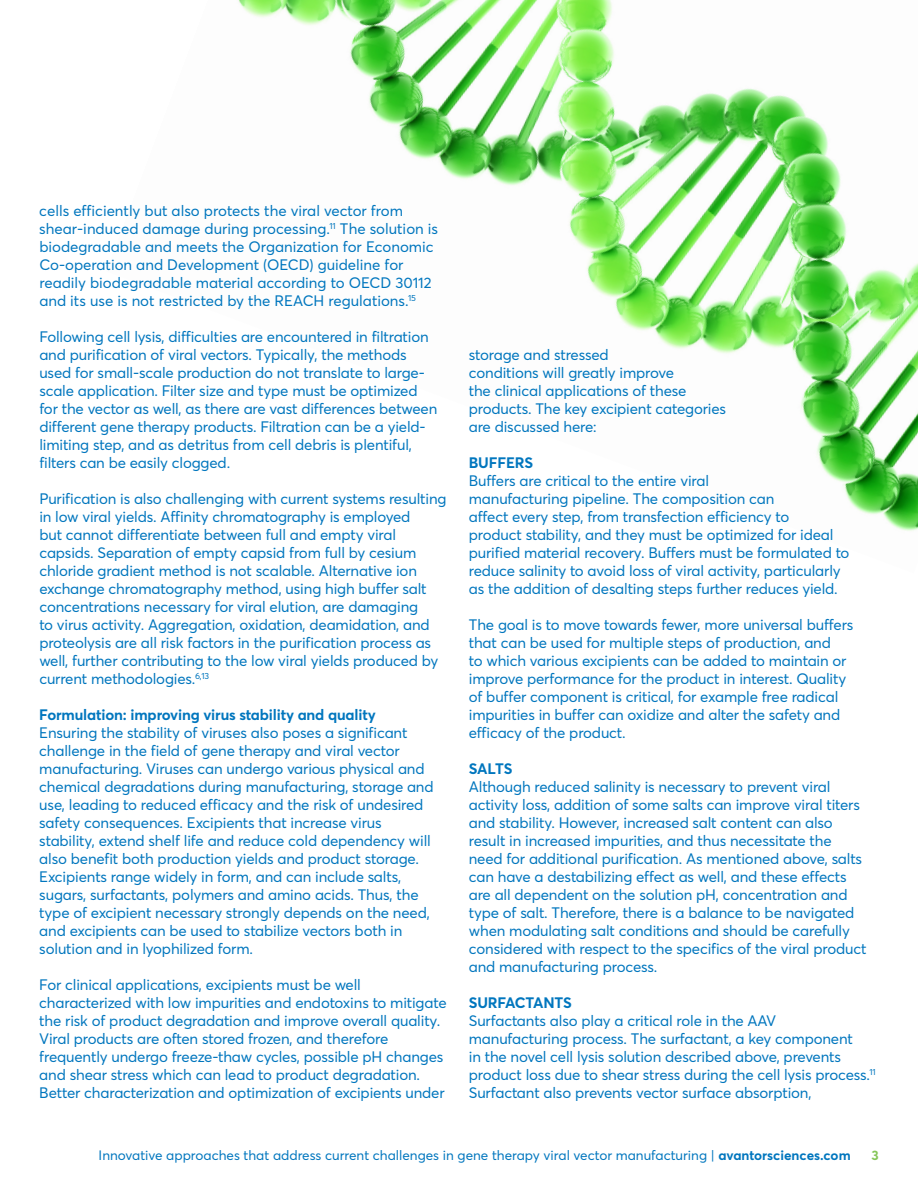
<style>
.page{position:relative;width:918px;height:1188px;background:#fff}
.page>*{position:absolute;margin:0;border:0;box-sizing:border-box;transform-origin:0 0}
.t1{font:15px/18px "Averta";letter-spacing:-.01em;color:#0076be}
.t2{font:700 15px "Averta";letter-spacing:-.01em;color:#0076be}
.t3{font:13.5px "Averta";color:#0076be}
.t4{font:700 13.5px "Averta";color:#86c65a}
.s1{font-weight:700}
</style>
<div class="page">
<img style="left:238px;top:0;width:680px;height:531px">
<p class="t1" style="left:39px;top:201px;width:400px">cells efficiently but also protects the viral vector from shear-induced damage during processing.<sup>11</sup> The solution is biodegradable and meets the Organization for Economic Co-operation and Development (OECD) guideline for readily biodegradable material according to OECD 30112 and its use is not restricted by the REACH regulations.<sup>15</sup></p>
<p class="t1" style="left:39px;top:327px;width:400px">Following cell lysis, difficulties are encountered in filtration and purification of viral vectors. Typically, the methods used for small-scale production do not translate to large&shy;scale application. Filter size and type must be optimized for the vector as well, as there are vast differences between different gene therapy products. Filtration can be a yield&shy;limiting step, and as detritus from cell debris is plentiful, filters can be easily clogged.</p>
<p class="t1" style="left:39px;top:489px;width:409px">Purification is also challenging with current systems resulting in low viral yields. Affinity chromatography is employed<br>but cannot differentiate between full and empty viral capsids. Separation of empty capsid from full by cesium chloride gradient method is not scalable. Alternative ion exchange chromatography method, using high buffer salt concentrations necessary for viral elution, are damaging<br>to virus activity. Aggregation, oxidation, deamidation, and proteolysis are all risk factors in the purification process as well, further contributing to the low viral yields produced by current methodologies.<sup>6,13</sup></p>
<p class="t2" style="left:39px;top:704px;width:338px">Formulation: improving virus stability and quality</p>
<p class="t1" style="left:39px;top:723px;width:396px">Ensuring the stability of viruses also poses a significant challenge in the field of gene therapy and viral vector manufacturing. Viruses can undergo various physical and chemical degradations during manufacturing, storage and use, leading to reduced efficacy and the risk of undesired safety consequences. Excipients that increase virus stability, extend shelf life and reduce cold dependency will also benefit both production yields and product storage.<br>Excipients range widely in form, and can include salts, sugars, surfactants, polymers and amino acids. Thus, the type of excipient necessary strongly depends on the need, and excipients can be used to stabilize vectors both in solution and in lyophilized form.</p>
<p class="t1" style="left:39px;top:975px;width:409px">For clinical applications, excipients must be well characterized with low impurities and endotoxins to mitigate the risk of product degradation and improve overall quality.<br>Viral products are often stored frozen, and therefore frequently undergo freeze-thaw cycles, possible pH changes and shear stress which can lead to product degradation.<br>Better characterization and optimization of excipients under</p>
<p class="t1" style="left:469px;top:345px;width:259px">storage and stressed<br>conditions will greatly improve<br>the clinical applications of these products. The key excipient categories are discussed here:</p>
<p class="t2" style="left:469px;top:452px;width:66px">BUFFERS</p>
<p class="t1" style="left:469px;top:471px;width:382px">Buffers are critical to the entire viral<br>manufacturing pipeline. The composition can<br>affect every step, from transfection efficiency to<br>product stability, and they must be optimized for ideal purified material recovery. Buffers must be formulated to reduce salinity to avoid loss of viral activity, particularly as the addition of desalting steps further reduces yield.</p>
<p class="t1" style="left:469px;top:615px;width:386px">The goal is to move towards fewer, more universal buffers that can be used for multiple steps of production, and<br>to which various excipients can be added to maintain or improve performance for the product in interest. Quality of buffer component is critical, for example free radical impurities in buffer can oxidize and alter the safety and efficacy of the product.</p>
<p class="t2" style="left:469px;top:758px;width:45px">SALTS</p>
<p class="t1" style="left:469px;top:777px;width:399px">Although reduced salinity is necessary to prevent viral activity loss, addition of some salts can improve viral titers and stability. However, increased salt content can also result in increased impurities, and thus necessitate the need for additional purification. As mentioned above, salts can have a destabilizing effect as well, and these effects are all dependent on the solution pH, concentration and type of salt. Therefore, there is a balance to be navigated when modulating salt conditions and should be carefully considered with respect to the specifics of the viral product and manufacturing process.</p>
<p class="t2" style="left:469px;top:992px;width:105px">SURFACTANTS</p>
<p class="t1" style="left:469px;top:1011px;width:409px">Surfactants also play a critical role in the AAV manufacturing process. The surfactant, a key component<br>in the novel cell lysis solution described above, prevents product loss due to shear stress during the cell lysis process.<sup>11<br></sup>Surfactant also prevents vector surface absorption,</p>
<p class="t3" style="left:99px;top:1146px;width:754px">Innovative approaches that address current challenges in gene therapy viral vector manufacturing | <span class="s1">avantorsciences.com</span></p>
<p class="t4" style="left:871px;top:1146px;width:9px">3</p>
</div>
